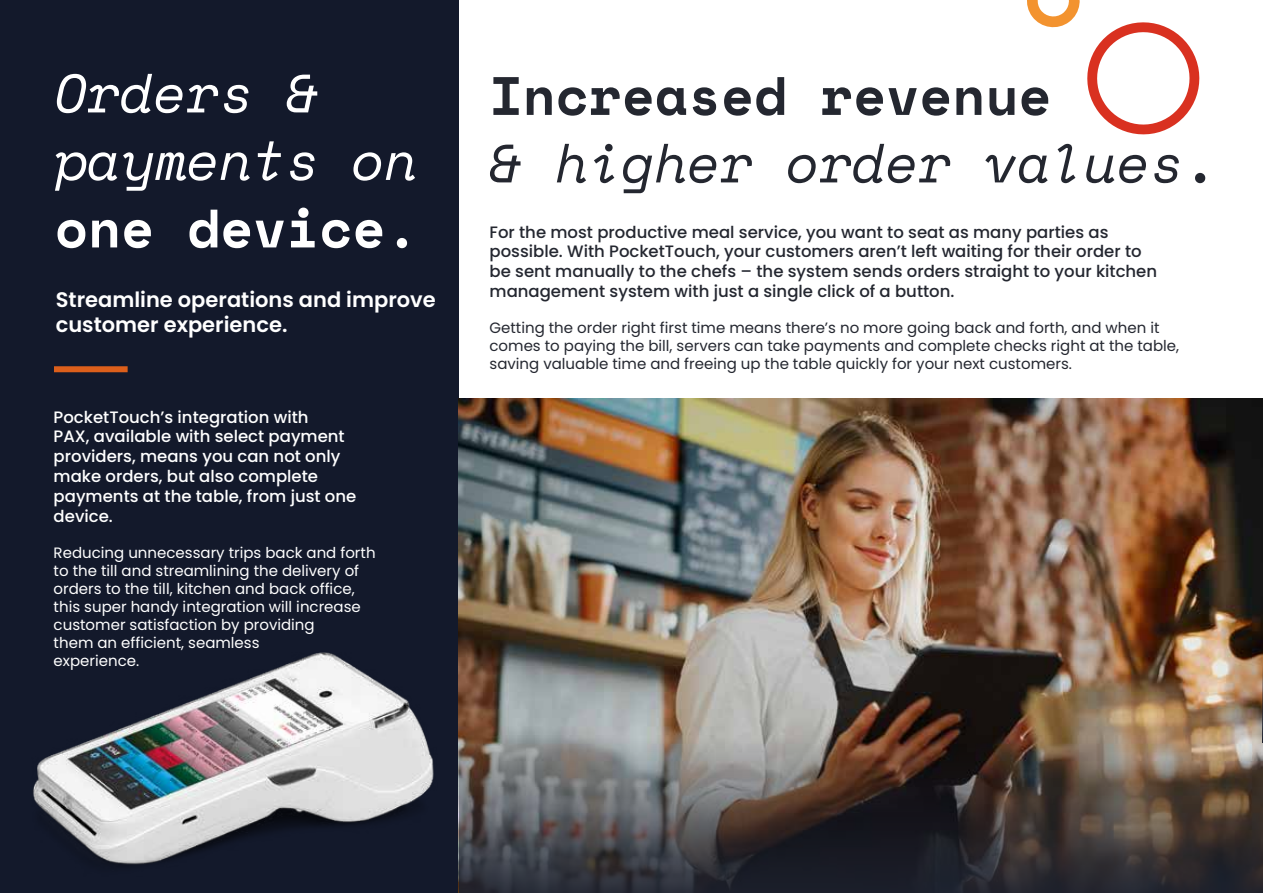
<style>
.page{position:relative;width:1263px;height:893px;background:#fff}
.page>*{position:absolute;margin:0;border:0;box-sizing:border-box;transform-origin:0 0}
.t1{font:italic 54px/67.5px "Space Mono";color:#242730}
.t2{font:italic 54px/67.5px "Space Mono";color:#fff}
.t3{font:700 54px "Space Mono";color:#fff}
.t4{font:600 21px/25.2px "Poppins";color:#fff}
.t5{font:500 16.5px/19.8px "Poppins";color:#242730}
.t6{font:500 16.5px/19.8px "Poppins";color:#fff}
.t7{font:15px/18px "Poppins";color:#242730}
.t8{font:15px/18px "Poppins";color:#fff}
.s1{font-weight:700;font-style:normal}
</style>
<div class="page">
<div style="left:0;top:0;width:459px;height:893px;background:#13192b"></div>
<img style="left:459px;top:398px;width:804px;height:495px">
<img style="left:459px;top:739px;width:803px;height:154px">
<svg style="left:1027px;top:0;width:173px;height:135px"></svg>
<div style="left:54px;top:366px;width:74px;height:6px;background:#dc5f1b"></div>
<hr style="left:1262px;top:661px;width:1px;height:81px;background:#1d212e">
<img style="left:33px;top:652px;width:401px;height:213px">
<h1 class="t2" style="left:55px;top:58px;width:365px">Orders &amp; payments on</h1>
<h1 class="t3" style="left:55px;top:187px;width:365px">one device.</h1>
<p class="t4" style="left:56px;top:287px;width:382px">Streamline operations and improve customer experience.</p>
<p class="t6" style="left:54px;top:407px;width:304px">PocketTouch’s integration with<br>PAX, available with select payment providers, means you can not only make orders, but also complete payments at the table, from just one device.</p>
<p class="t8" style="left:54px;top:543px;width:323px">Reducing unnecessary trips back and forth to the till and streamlining the delivery of orders to the till, kitchen and back office, this super handy integration will increase customer satisfaction by providing<br>them an efficient, seamless<br>experience.</p>
<h1 class="t1" style="left:489px;top:60px;width:729px"><span class="s1">Increased revenue<br></span>&amp; higher order values<span class="s1">.</span></h1>
<p class="t5" style="left:489px;top:222px;width:669px">For the most productive meal service, you want to seat as many parties as possible. With PocketTouch, your customers aren’t left waiting for their order to be sent manually to the chefs – the system sends orders straight to your kitchen management system with just a single click of a button.</p>
<p class="t7" style="left:489px;top:319px;width:691px">Getting the order right first time means there’s no more going back and forth, and when it comes to paying the bill, servers can take payments and complete checks right at the table, saving valuable time and freeing up the table quickly for your next customers.</p>
</div>
